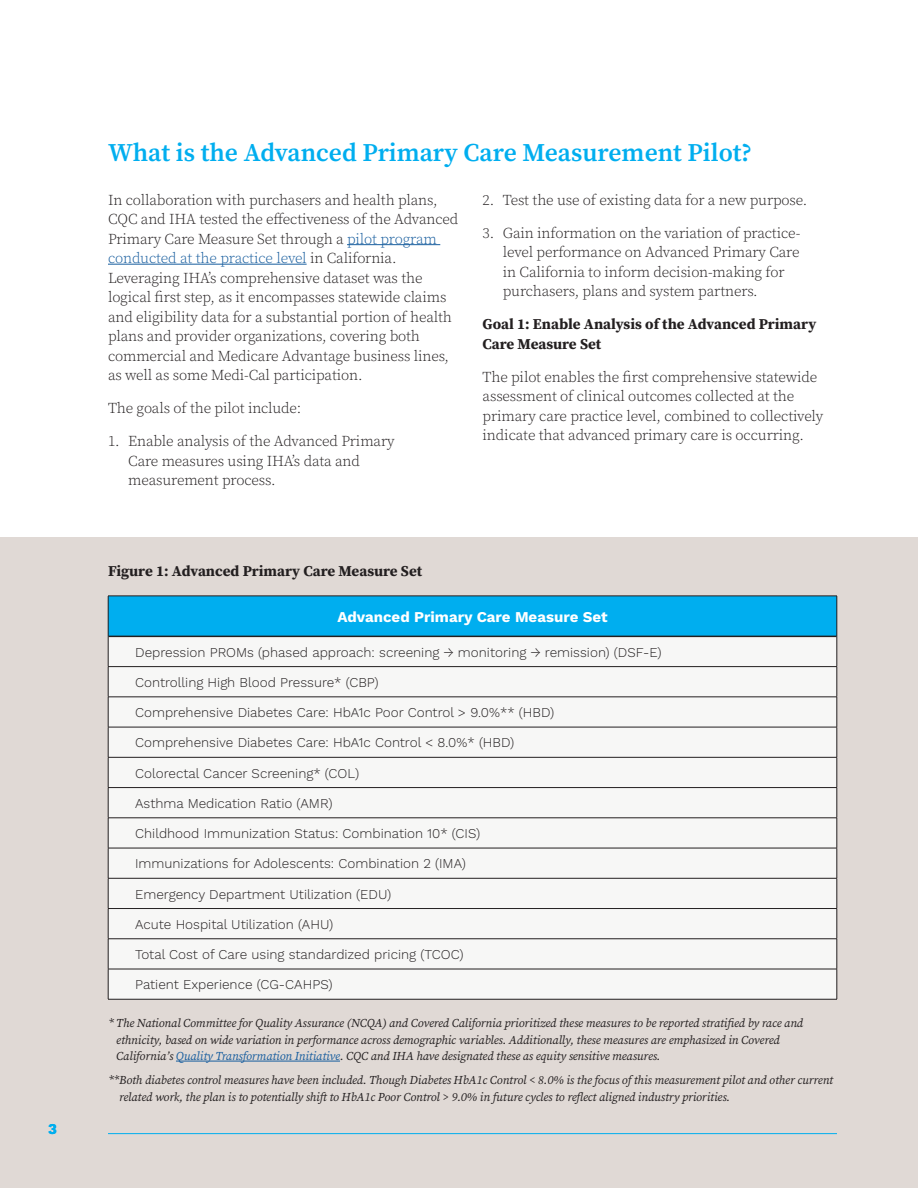
<style>
.page{position:relative;width:918px;height:1188px;background:#fff}
.page>*{position:absolute;margin:0;border:0;box-sizing:border-box;transform-origin:0 0}
.t1{font:600 25.5px "Source Serif Pro";color:#00aeef}
.t2{font:300 15px/19.5px "Source Serif Pro";letter-spacing:-.01em;color:#231f20}
.t3{font:700 15px/19.5px "Source Serif Pro";color:#231f20}
.t4{font:700 15px "Work Sans";color:#fff}
.t5{font:700 15px "Work Sans";color:#00aeef}
.t6{font:300 13.5px "Work Sans";color:#231f20}
.t7{font:italic 12px/16.5px "Source Serif Pro";letter-spacing:-.01em;color:#231f20}
.s1{color:#175d9e}
</style>
<div class="page">
<div style="left:0;top:537px;width:918px;height:651px;background:#e0d9d5"></div>
<hr style="left:347px;top:244px;width:93px;height:1px;background:#175d9e">
<hr style="left:108px;top:264px;width:199px;height:1px;background:#175d9e">
<hr style="left:108px;top:1133px;width:729px;height:1px;background:#00aeef">
<div style="left:108px;top:596px;width:729px;height:40px;background:#00aeef"></div>
<div style="left:109px;top:637px;width:728px;height:362px;background:#f7f7f6"></div>
<hr style="left:108px;top:596px;width:1px;height:40px;background:#231f20">
<hr style="left:837px;top:596px;width:1px;height:40px;background:#231f20">
<hr style="left:108px;top:636px;width:1px;height:30px;background:#231f20">
<hr style="left:837px;top:636px;width:1px;height:30px;background:#231f20">
<hr style="left:108px;top:666px;width:729px;height:1px;background:#231f20">
<hr style="left:108px;top:667px;width:1px;height:30px;background:#231f20">
<hr style="left:837px;top:667px;width:1px;height:30px;background:#231f20">
<hr style="left:108px;top:697px;width:729px;height:1px;background:#231f20">
<hr style="left:108px;top:697px;width:1px;height:30px;background:#231f20">
<hr style="left:837px;top:697px;width:1px;height:30px;background:#231f20">
<hr style="left:108px;top:727px;width:729px;height:1px;background:#231f20">
<hr style="left:108px;top:727px;width:1px;height:30px;background:#231f20">
<hr style="left:837px;top:727px;width:1px;height:30px;background:#231f20">
<hr style="left:108px;top:757px;width:729px;height:1px;background:#231f20">
<svg style="left:108px;top:758px;width:1px;height:29px"></svg>
<svg style="left:837px;top:758px;width:1px;height:29px"></svg>
<hr style="left:108px;top:787px;width:729px;height:1px;background:#231f20">
<hr style="left:108px;top:788px;width:1px;height:30px;background:#231f20">
<hr style="left:837px;top:788px;width:1px;height:30px;background:#231f20">
<hr style="left:108px;top:818px;width:729px;height:1px;background:#231f20">
<hr style="left:108px;top:818px;width:1px;height:30px;background:#231f20">
<hr style="left:837px;top:818px;width:1px;height:30px;background:#231f20">
<hr style="left:108px;top:848px;width:729px;height:1px;background:#231f20">
<hr style="left:108px;top:848px;width:1px;height:30px;background:#231f20">
<hr style="left:837px;top:848px;width:1px;height:30px;background:#231f20">
<hr style="left:108px;top:878px;width:729px;height:1px;background:#231f20">
<hr style="left:108px;top:878px;width:1px;height:30px;background:#231f20">
<hr style="left:837px;top:878px;width:1px;height:30px;background:#231f20">
<hr style="left:108px;top:908px;width:729px;height:1px;background:#231f20">
<hr style="left:108px;top:909px;width:1px;height:30px;background:#231f20">
<hr style="left:837px;top:909px;width:1px;height:30px;background:#231f20">
<hr style="left:108px;top:939px;width:729px;height:1px;background:#231f20">
<hr style="left:108px;top:939px;width:1px;height:30px;background:#231f20">
<hr style="left:837px;top:939px;width:1px;height:30px;background:#231f20">
<hr style="left:108px;top:969px;width:729px;height:1px;background:#231f20">
<hr style="left:108px;top:969px;width:1px;height:30px;background:#231f20">
<hr style="left:837px;top:969px;width:1px;height:30px;background:#231f20">
<hr style="left:108px;top:999px;width:729px;height:1px;background:#231f20">
<hr style="left:108px;top:636px;width:729px;height:1px;background:#231f20">
<hr style="left:108px;top:596px;width:729px;height:1px;background:#231f20">
<hr style="left:176px;top:1061px;width:164px;height:1px;background:#175d9e">
<p class="t5" style="left:48px;top:1120px;width:10px">3</p>
<h1 class="t1" style="left:108px;top:136px;width:646px">What is the Advanced Primary Care Measurement Pilot?</h1>
<p class="t2" style="left:108px;top:190px;width:352px">In collaboration with purchasers and health plans, CQC and IHA tested the effectiveness of the Advanced Primary Care Measure Set through a <span class="s1">pilot program conducted at the practice level</span> in California.<br>Leveraging IHA’s comprehensive dataset was the logical first step, as it encompasses statewide claims and eligibility data for a substantial portion of health plans and provider organizations, covering both commercial and Medicare Advantage business lines, as well as some Medi-Cal participation.</p>
<p class="t2" style="left:108px;top:398px;width:195px">The goals of the pilot include:</p>
<p class="t2" style="left:128px;top:431px;width:268px;text-indent:-20px">1. Enable analysis of the Advanced Primary<br>Care measures using IHA’s data and measurement process.</p>
<p class="t2" style="left:483px;top:190px;width:326px">2. Test the use of existing data for a new purpose.</p>
<p class="t2" style="left:503px;top:223px;width:299px;text-indent:-20px">3. Gain information on the variation of practice&shy;level performance on Advanced Primary Care in California to inform decision-making for purchasers, plans and system partners.</p>
<p class="t3" style="left:483px;top:314px;width:335px">Goal 1: Enable Analysis of the Advanced Primary<br>Care Measure Set</p>
<p class="t2" style="left:483px;top:367px;width:342px">The pilot enables the first comprehensive statewide assessment of clinical outcomes collected at the primary care practice level, combined to collectively indicate that advanced primary care is occurring.</p>
<p class="t3" style="left:108px;top:561px;width:316px">Figure 1: Advanced Primary Care Measure Set</p>
<p class="t4" style="left:337px;top:608px;width:272px">Advanced Primary Care Measure Set</p>
<p class="t6" style="left:135px;top:644px;width:528px">Depression PROMs (phased approach: screening → monitoring → remission) (DSF-E)</p>
<p class="t6" style="left:135px;top:674px;width:245px">Controlling High Blood Pressure* (CBP)</p>
<p class="t6" style="left:135px;top:705px;width:420px">Comprehensive Diabetes Care: HbA1c Poor Control &gt; 9.0%** (HBD)</p>
<p class="t6" style="left:135px;top:735px;width:381px">Comprehensive Diabetes Care: HbA1c Control &lt; 8.0%* (HBD)</p>
<p class="t6" style="left:135px;top:765px;width:226px">Colorectal Cancer Screening* (COL)</p>
<p class="t6" style="left:135px;top:795px;width:199px">Asthma Medication Ratio (AMR)</p>
<p class="t6" style="left:135px;top:826px;width:347px">Childhood Immunization Status: Combination 10* (CIS)</p>
<p class="t6" style="left:135px;top:856px;width:332px">Immunizations for Adolescents: Combination 2 (IMA)</p>
<p class="t6" style="left:135px;top:886px;width:258px">Emergency Department Utilization (EDU)</p>
<p class="t6" style="left:135px;top:916px;width:200px">Acute Hospital Utilization (AHU)</p>
<p class="t6" style="left:135px;top:946px;width:330px">Total Cost of Care using standardized pricing (TCOC)</p>
<p class="t6" style="left:135px;top:977px;width:199px">Patient Experience (CG-CAHPS)</p>
<p class="t7" style="left:116px;top:1015px;width:688px;text-indent:-8px">* The National Committee for Quality Assurance (NCQA) and Covered California prioritized these measures to be reported stratified by race and ethnicity, based on wide variation in performance across demographic variables. Additionally, these measures are emphasized in Covered<br>California’s <span class="s1">Quality Transformation Initiative</span>. CQC and IHA have designated these as equity sensitive measures.</p>
<p class="t7" style="left:119px;top:1072px;width:715px;text-indent:-11px">**Both diabetes control measures have been included. Though Diabetes HbA1c Control &lt; 8.0% is the focus of this measurement pilot and other current related work, the plan is to potentially shift to HbA1c Poor Control &gt; 9.0% in future cycles to reflect aligned industry priorities.</p>
</div>
